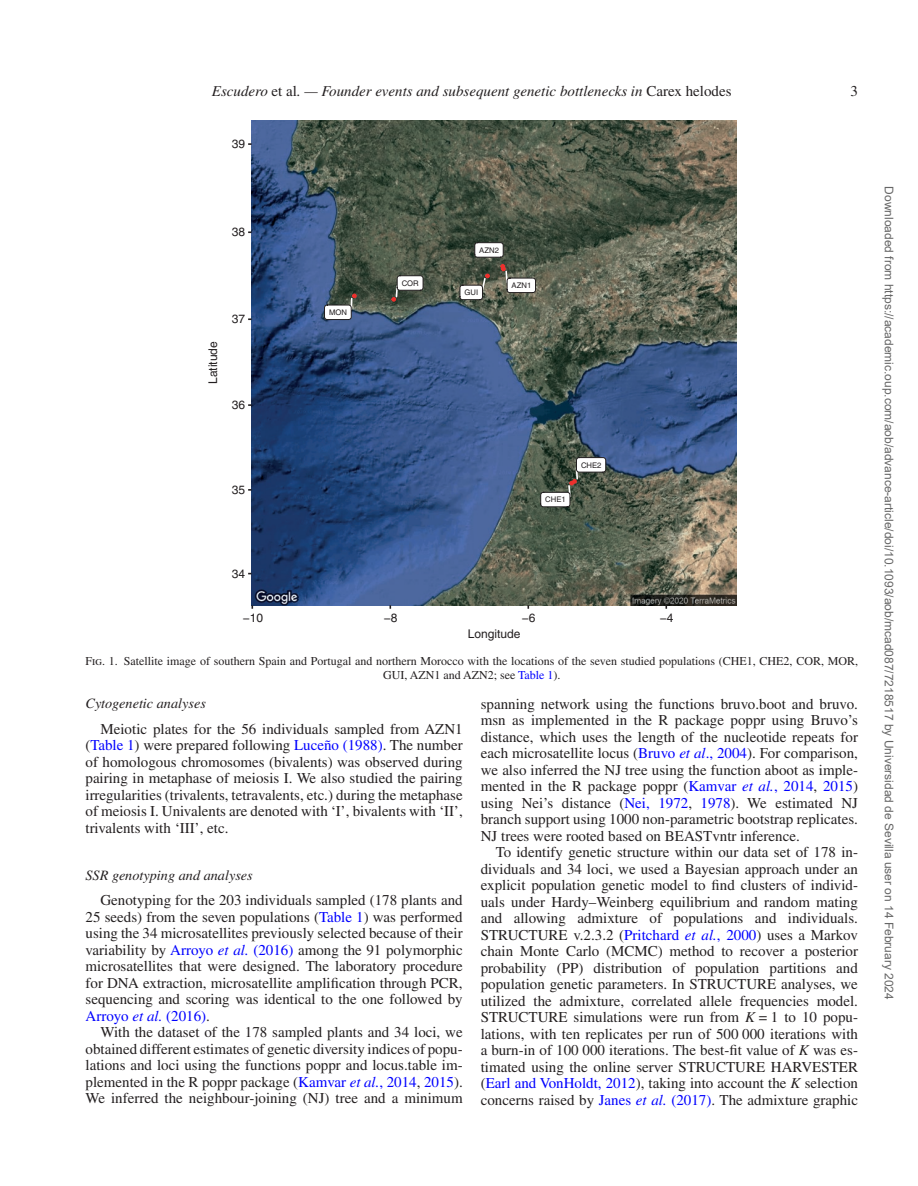
<style>
.page{position:relative;width:918px;height:1186px;background:#fff}
.page>*{position:absolute;margin:0;border:0;box-sizing:border-box;transform-origin:0 0}
.t1{font:15px/16.5px "Times LT Std";color:#231f20;text-align:justify}
.t2{font:italic 15px "Times LT Std";color:#231f20}
.t3{font:italic 14.25px "Times LT Std";color:#231f20}
.t4{font:12px/13.5px "Times LT Std";color:#231f20;text-align:center}
.t5{font:12px "Arial";color:#666}
.t6{font:12px "Helvetica";color:#231f20}
.t7{font:7.65px "Helvetica";color:#231f20}
.s1{font-style:normal}
.s2{color:#00f}
.s3{font-style:italic;color:#00f}
.s4{font-style:italic}
</style>
<div class="page">
<img style="left:252px;top:120px;width:485px;height:485px">
<svg style="left:522px;top:457px;width:93px;height:51px;background:#677064"></svg>
<svg style="left:391px;top:275px;width:33px;height:27px"></svg>
<svg style="left:308px;top:294px;width:51px;height:26px"></svg>
<svg style="left:459px;top:274px;width:31px;height:26px"></svg>
<svg style="left:500px;top:264px;width:36px;height:29px"></svg>
<svg style="left:456px;top:242px;width:48px;height:16px"></svg>
<p class="t2" style="left:212px;top:83px;width:521px">Escudero <span class="s1">et al</span>. — Founder events and subsequent genetic bottlenecks in <span class="s1">Carex helodes</span></p>
<p class="t1" style="left:850px;top:83px;width:9px">3</p>
<p class="t6" style="left:232px;top:137px;width:15px">39</p>
<p class="t6" style="left:232px;top:225px;width:15px">38</p>
<p class="t6" style="left:206px;top:384px;width:44px;rotate:-90deg">Latitude</p>
<p class="t6" style="left:232px;top:312px;width:15px">37</p>
<p class="t6" style="left:232px;top:398px;width:15px">36</p>
<p class="t6" style="left:232px;top:483px;width:15px">35</p>
<p class="t7" style="left:329px;top:308px;width:19px">MON</p>
<p class="t7" style="left:402px;top:279px;width:19px">COR</p>
<p class="t7" style="left:479px;top:246px;width:21px">AZN2</p>
<p class="t7" style="left:464px;top:288px;width:15px">GUI</p>
<p class="t7" style="left:512px;top:281px;width:21px">AZN1</p>
<p class="t7" style="left:545px;top:495px;width:22px">CHE1</p>
<p class="t7" style="left:581px;top:460px;width:22px">CHE2</p>
<p class="t6" style="left:232px;top:566px;width:15px">34</p>
<p class="t6" style="left:243px;top:611px;width:22px">−10</p>
<p class="t6" style="left:384px;top:611px;width:15px">−8</p>
<p class="t6" style="left:522px;top:611px;width:15px">−6</p>
<p class="t6" style="left:660px;top:611px;width:15px">−4</p>
<p class="t6" style="left:468px;top:627px;width:54px">Longitude</p>
<p class="t4" style="left:86px;top:655px;width:774px">Fig. 1. Satellite image of southern Spain and Portugal and northern Morocco with the locations of the seven studied populations (CHE1, CHE2, COR, MOR,<br>GUI, AZN1 and AZN2; see <span class="s2">Table 1</span>).</p>
<p class="t3" style="left:86px;top:696px;width:122px">Cytogenetic analyses</p>
<p class="t1" style="left:86px;top:720px;width:379px;text-indent:15px">Meiotic plates for the 56 individuals sampled from AZN1 (<span class="s2">Table 1</span>) were prepared following <span class="s2">Luceño (1988)</span>. The number of homologous chromosomes (bivalents) was observed during pairing in metaphase of meiosis I. We also studied the pairing irregularities (trivalents, tetravalents, etc.) during the metaphase of meiosis I. Univalents are denoted with ‘I’, bivalents with ‘II’, trivalents with ‘III’, etc.</p>
<p class="t3" style="left:86px;top:867px;width:169px">SSR genotyping and analyses</p>
<p class="t1" style="left:86px;top:892px;width:379px;text-indent:15px">Genotyping for the 203 individuals sampled (178 plants and 25 seeds) from the seven populations (<span class="s2">Table 1</span>) was performed using the 34 microsatellites previously selected because of their variability by <span class="s2">Arroyo</span> <span class="s3">et al.</span> <span class="s2">(2016)</span> among the 91 polymorphic microsatellites that were designed. The laboratory procedure for DNA extraction, microsatellite amplification through PCR, sequencing and scoring was identical to the one followed by <span class="s2">Arroyo</span> <span class="s3">et al.</span> <span class="s2">(2016)</span>.</p>
<p class="t1" style="left:86px;top:1024px;width:379px;text-indent:15px">With the dataset of the 178 sampled plants and 34 loci, we obtained different estimates of genetic diversity indices of popu&shy;lations and loci using the functions poppr and locus.table im&shy;plemented in the R poppr package (<span class="s2">Kamvar</span> <span class="s3">et al.</span><span class="s2">, 2014</span>, <span class="s2">2015</span>).<br>We inferred the neighbour-joining (NJ) tree and a minimum</p>
<p class="t1" style="left:481px;top:695px;width:379px">spanning network using the functions bruvo.boot and bruvo. msn as implemented in the R package poppr using Bruvo’s distance, which uses the length of the nucleotide repeats for each microsatellite locus (<span class="s2">Bruvo</span> <span class="s3">et al</span><span class="s2">., 2004</span>). For comparison, we also inferred the NJ tree using the function aboot as imple&shy;mented in the R package poppr (<span class="s2">Kamvar</span> <span class="s3">et al.</span><span class="s2">, 2014</span>, <span class="s2">2015</span>) using Nei’s distance (<span class="s2">Nei, 1972</span>, <span class="s2">1978</span>). We estimated NJ branch support using 1000 non-parametric bootstrap replicates.<br>NJ trees were rooted based on BEASTvntr inference.</p>
<p class="t1" style="left:481px;top:844px;width:379px;text-indent:15px">To identify genetic structure within our data set of 178 in&shy;dividuals and 34 loci, we used a Bayesian approach under an explicit population genetic model to find clusters of individ&shy;uals under Hardy–Weinberg equilibrium and random mating and allowing admixture of populations and individuals.<br>STRUCTURE v.2.3.2 (<span class="s2">Pritchard</span> <span class="s3">et al.</span><span class="s2">, 2000</span>) uses a Markov chain Monte Carlo (MCMC) method to recover a posterior probability (PP) distribution of population partitions and population genetic parameters. In STRUCTURE analyses, we utilized the admixture, correlated allele frequencies model.<br>STRUCTURE simulations were run from <span class="s4">K</span> = 1 to 10 popu&shy;lations, with ten replicates per run of 500 000 iterations with a burn-in of 100 000 iterations. The best-fit value of <span class="s4">K</span> was es&shy;timated using the online server STRUCTURE HARVESTER (<span class="s2">Earl and VonHoldt, 2012</span>), taking into account the <span class="s4">K</span> selection concerns raised by <span class="s2">Janes</span> <span class="s3">et al.</span> <span class="s2">(2017)</span>. The admixture graphic</p>
<p class="t5" style="left:893px;top:186px;width:815px;rotate:90deg">Downloaded from https://academic.oup.com/aob/advance-article/doi/10.1093/aob/mcad087/7218517 by Universidad de Sevilla user on 14 February 2024</p>
</div>
